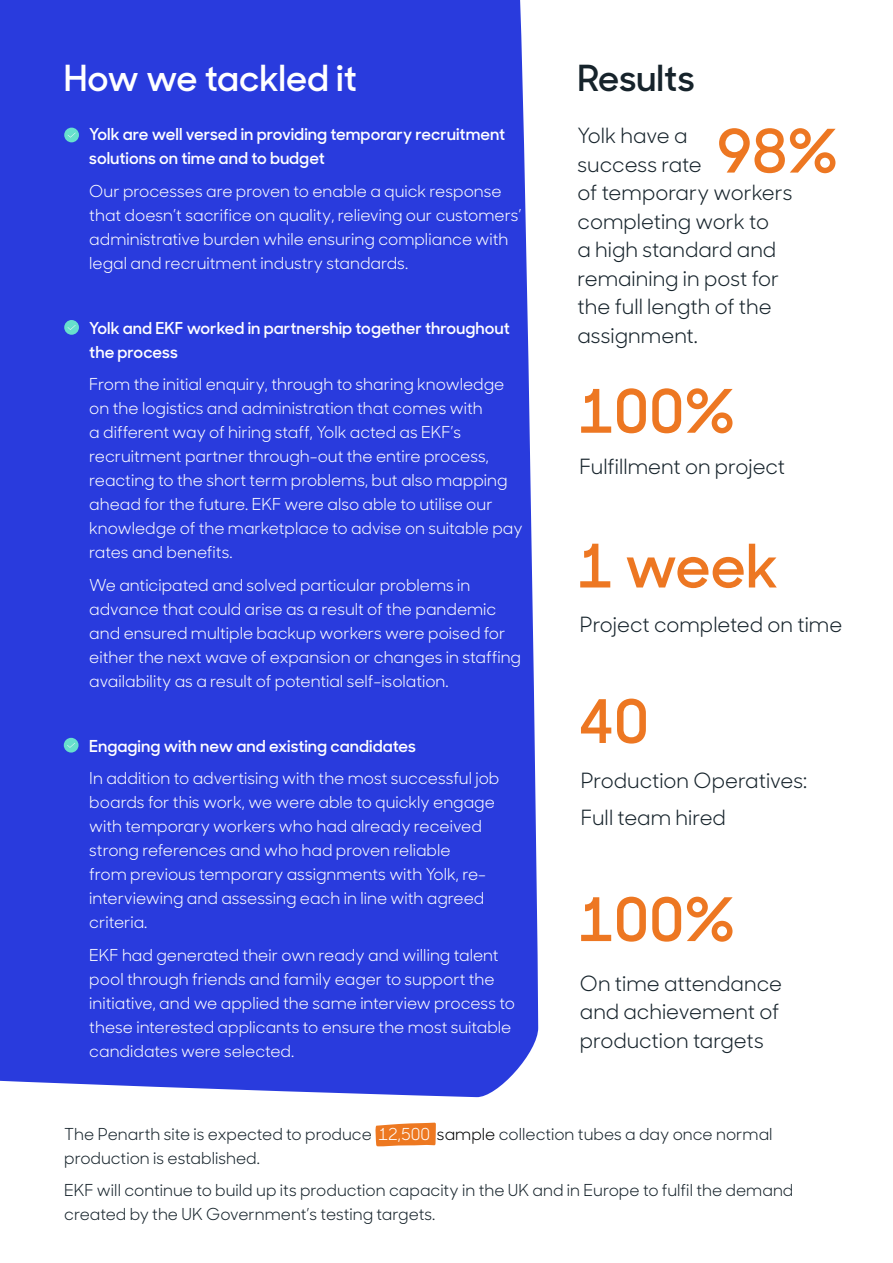
<style>
.page{position:relative;width:893px;height:1263px;background:#fff}
.page>*{position:absolute;margin:0;border:0;box-sizing:border-box;transform-origin:0 0}
.t1{font:600 60px "Sharp Sans Display No 1";color:#ed7722}
.t2{font:600 36px "Sharp Sans Display No 1";color:#fff}
.t3{font:600 36px "Sharp Sans Display No 1";color:#16232b}
.t4{font:21px/28.5px "Sharp Sans Display No 1";color:#16232b}
.t5{font:16.5px/24px "Sharp Sans Display No 1";color:#fff}
.t6{font:16.5px/24px "Sharp Sans Display No 1";color:#16232b}
.t7{font:600 16.5px/24px "Sharp Sans Display No 1";color:#fff}
.s1{color:#fff}
.s2{color:#000}
</style>
<div class="page">
<svg style="left:375px;top:1122px;width:61px;height:24px"></svg>
<div style="left:0;top:0;width:538px;height:1098px;background:#293bdd"></div>
<div style="left:64px;top:738px;width:15px;height:14px;background:#67e0cd;border-radius:50%"></div>
<svg style="left:67px;top:743px;width:8px;height:5px"></svg>
<div style="left:64px;top:320px;width:15px;height:15px;background:#67e0cd;border-radius:50%"></div>
<svg style="left:68px;top:325px;width:8px;height:5px"></svg>
<div style="left:64px;top:128px;width:15px;height:14px;background:#67e0cd;border-radius:50%"></div>
<h2 class="t2" style="left:64px;top:50px;width:295px">How we tackled it</h2>
<p class="t7" style="left:89px;top:121px;width:417px">Yolk are well versed in providing temporary recruitment solutions on time and to budget</p>
<p class="t5" style="left:89px;top:177px;width:434px">Our processes are proven to enable a quick response that doesn’t sacrifice on quality, relieving our customers’ administrative burden while ensuring compliance with legal and recruitment industry standards.</p>
<p class="t7" style="left:89px;top:314px;width:422px">Yolk and EKF worked in partnership together throughout the process</p>
<p class="t5" style="left:89px;top:371px;width:435px">From the initial enquiry, through to sharing knowledge on the logistics and administration that comes with<br>a different way of hiring staff, Yolk acted as EKF’s recruitment partner through-out the entire process, reacting to the short term problems, but also mapping ahead for the future. EKF were also able to utilise our knowledge of the marketplace to advise on suitable pay rates and benefits.</p>
<p class="t5" style="left:89px;top:571px;width:433px">We anticipated and solved particular problems in advance that could arise as a result of the pandemic and ensured multiple backup workers were poised for either the next wave of expansion or changes in staffing availability as a result of potential self-isolation.</p>
<p class="t7" style="left:89px;top:733px;width:328px">Engaging with new and existing candidates</p>
<p class="t5" style="left:89px;top:765px;width:412px">In addition to advertising with the most successful job boards for this work, we were able to quickly engage with temporary workers who had already received strong references and who had proven reliable<br>from previous temporary assignments with Yolk, re&shy;interviewing and assessing each in line with agreed criteria.</p>
<p class="t5" style="left:89px;top:941px;width:427px">EKF had generated their own ready and willing talent pool through friends and family eager to support the initiative, and we applied the same interview process to these interested applicants to ensure the most suitable candidates were selected.</p>
<h2 class="t3" style="left:578px;top:50px;width:119px">Results</h2>
<p class="t4" style="left:578px;top:120px;width:216px">Yolk have a<br>success rate<br>of temporary workers completing work to<br>a high standard and remaining in post for the full length of the assignment.</p>
<h1 class="t1" style="left:717px;top:104px;width:122px">98%</h1>
<h1 class="t1" style="left:578px;top:365px;width:158px">100%</h1>
<p class="t4" style="left:579px;top:451px;width:207px">Fulfillment on project</p>
<h1 class="t1" style="left:578px;top:519px;width:202px">1 week</h1>
<p class="t4" style="left:580px;top:608px;width:264px">Project completed on time</p>
<h1 class="t1" style="left:578px;top:675px;width:72px">40</h1>
<p class="t4" style="left:581px;top:760px;width:228px;line-height:37px">Production Operatives:<br>Full team hired</p>
<h1 class="t1" style="left:578px;top:873px;width:158px">100%</h1>
<p class="t4" style="left:580px;top:967px;width:204px">On time attendance and achievement of production targets</p>
<p class="t6" style="left:64px;top:1121px;width:710px">The Penarth site is expected to produce <span class="s1">12,500</span> <span class="s2">sample</span> collection tubes a day once normal production is established.</p>
<p class="t6" style="left:64px;top:1177px;width:731px">EKF will continue to build up its production capacity in the UK and in Europe to fulfil the demand created by the UK Government’s testing targets.</p>
</div>
